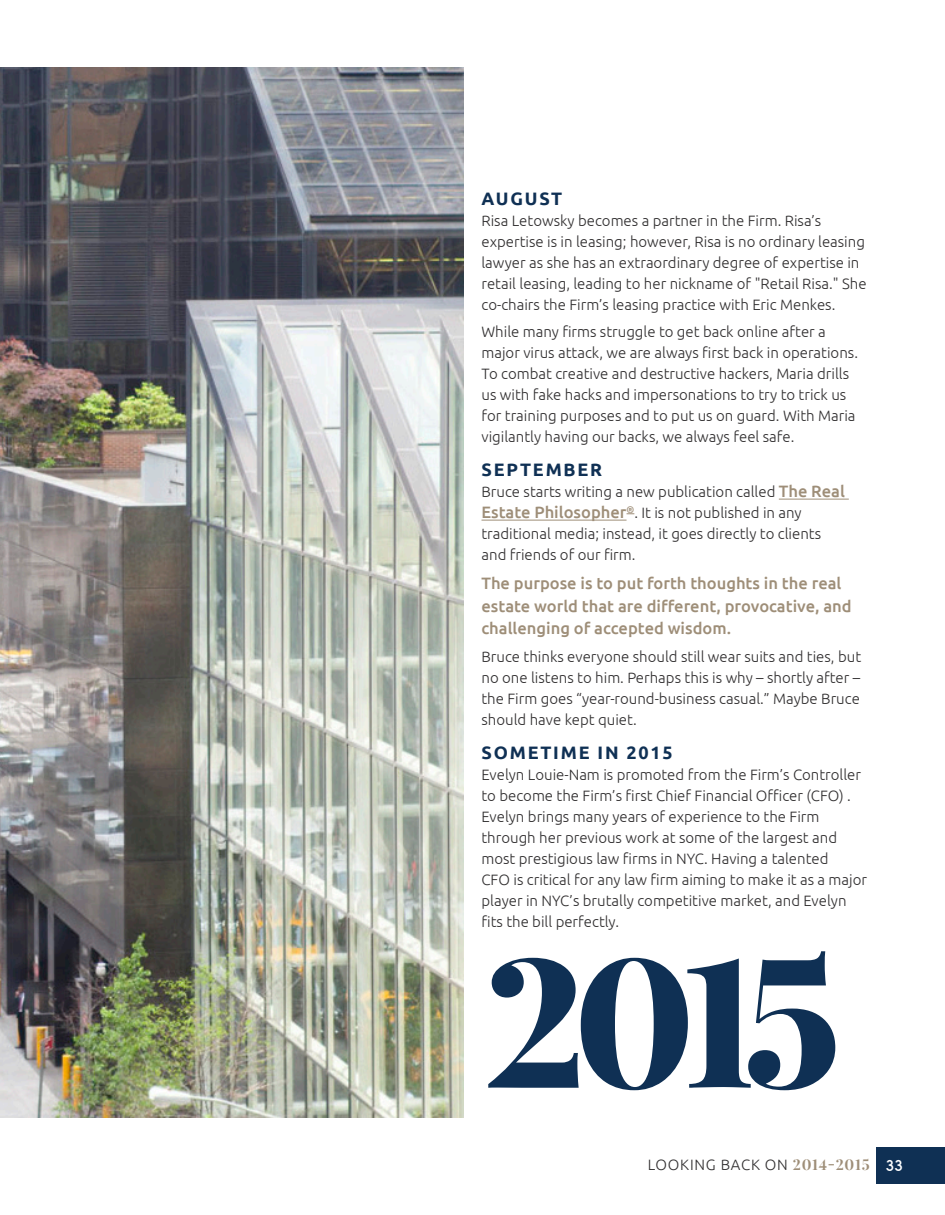
<style>
.page{position:relative;width:945px;height:1215px;background:#fff}
.page>*{position:absolute;margin:0;border:0;box-sizing:border-box;transform-origin:0 0}
.t1{font:900 180px "Playfair Display";color:#0f3054}
.t2{font:700 18px "Ubuntu";letter-spacing:.1em;color:#0f3054}
.t3{font:500 16.5px/22.5px "Ubuntu";color:#9e8e78}
.t4{font:700 16.5px "SF New Republic";color:#fff}
.t5{font:300 15px/21px "Ubuntu";color:#312f30}
.t6{font:300 15px "Ubuntu";letter-spacing:.05em;color:#312f30}
.s1{font-weight:500;font-size:16.5px;color:#9e8e78}
.s2{font-family:"Playfair Display";font-weight:700;color:#9e8e78}
</style>
<div class="page">
<div style="left:877px;top:1148px;width:68px;height:36px;background:#0f3054"></div>
<hr style="left:779px;top:499px;width:70px;height:1px;background:#9e8e78">
<hr style="left:482px;top:520px;width:145px;height:1px;background:#9e8e78">
<img style="left:0;top:68px;width:464px;height:1049px">
<p class="t2" style="left:482px;top:187px;width:82px">AUGUST</p>
<p class="t5" style="left:482px;top:209px;width:387px">Risa Letowsky becomes a partner in the Firm. Risa’s expertise is in leasing; however, Risa is no ordinary leasing lawyer as she has an extraordinary degree of expertise in retail leasing, leading to her nickname of "Retail Risa." She co-chairs the Firm’s leasing practice with Eric Menkes.</p>
<p class="t5" style="left:482px;top:321px;width:378px">While many firms struggle to get back online after a major virus attack, we are always first back in operations.<br>To combat creative and destructive hackers, Maria drills us with fake hacks and impersonations to try to trick us for training purposes and to put us on guard. With Maria vigilantly having our backs, we always feel safe.</p>
<p class="t2" style="left:482px;top:459px;width:122px">SEPTEMBER</p>
<p class="t5" style="left:482px;top:481px;width:365px">Bruce starts writing a new publication called <span class="s1">The Real Estate Philosopher</span><sup>®</sup>. It is not published in any traditional media; instead, it goes directly to clients and friends of our firm.</p>
<p class="t3" style="left:482px;top:572px;width:372px">The purpose is to put forth thoughts in the real estate world that are different, provocative, and challenging of accepted wisdom.</p>
<p class="t5" style="left:482px;top:646px;width:381px;text-align:justify">Bruce thinks everyone should still wear suits and ties, but no one listens to him. Perhaps this is why – shortly after – the Firm goes “year-round-business casual.” Maybe Bruce should have kept quiet.</p>
<p class="t2" style="left:482px;top:742px;width:193px">SOMETIME IN 2015</p>
<p class="t5" style="left:482px;top:764px;width:387px">Evelyn Louie-Nam is promoted from the Firm’s Controller to become the Firm’s first Chief Financial Officer (CFO) .<br>Evelyn brings many years of experience to the Firm through her previous work at some of the largest and most prestigious law firms in NYC. Having a talented<br>CFO is critical for any law firm aiming to make it as a major player in NYC’s brutally competitive market, and Evelyn fits the bill perfectly.</p>
<p class="t1" style="left:484px;top:878px;width:358px">2015</p>
<p class="t6" style="left:648px;top:1156px;width:223px">LOOKING BACK ON <span class="s2">2014-2015</span></p>
<p class="t4" style="left:886px;top:1157px;width:19px">33</p>
</div>
